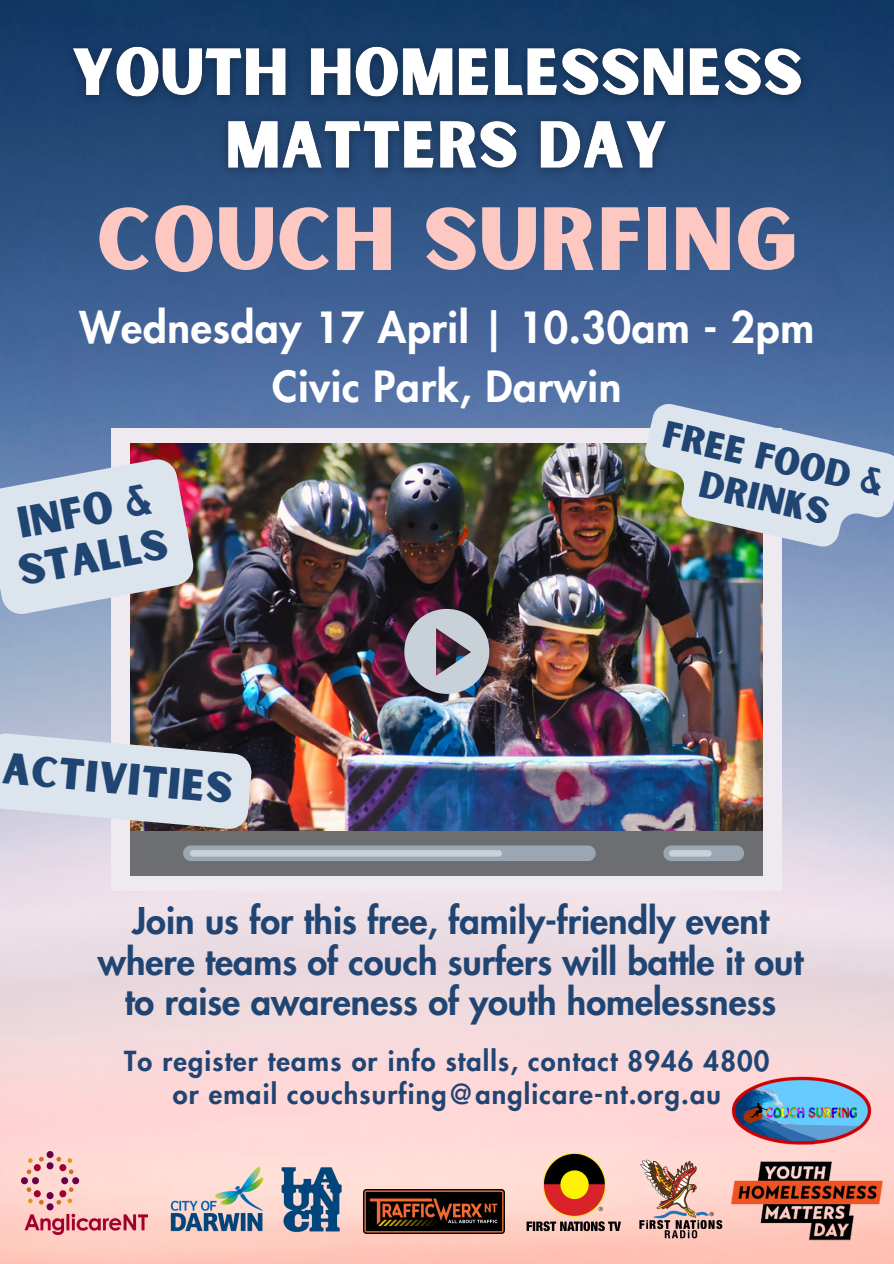
<style>
.page{position:relative;width:894px;height:1264px;background:#fff}
.page>*{position:absolute;margin:0;border:0;box-sizing:border-box;transform-origin:0 0}
.t1{font:85.5px "Sunborn Sans One";letter-spacing:.015em;color:#fdc8c1}
.t2{font:800 42px/58.5px "Futura LT Pro";letter-spacing:.015em;color:#fff;text-align:center}
.t3{font:42px/47.4px "Sunborn Sans One";color:#204573}
.t4{font:800 36px/40.5px "Futura LT Pro";color:#204573;text-align:center}
.t5{font:36px/40.5px "Sunborn Sans One";color:#204573;text-align:center}
.t6{font:800 27px "Futura LT Pro";letter-spacing:.045em;color:#204573}
</style>
<div class="page">
<img style="left:0;top:0;width:893px;height:1263px">
<img style="left:363px;top:1189px;width:141px;height:44px">
<img style="left:21px;top:1151px;width:126px;height:82px">
<img style="left:155px;top:1149px;width:197px;height:99px">
<img style="left:592px;top:1147px;width:176px;height:99px">
<div style="left:112px;top:428px;width:669px;height:462px;background:#efeaef"></div>
<img style="left:130px;top:443px;width:632px;height:388px">
<div style="left:130px;top:831px;width:632px;height:44px;background:#6d6e71"></div>
<svg style="left:183px;top:845px;width:561px;height:16px;background:#9ea8b1"></svg>
<img style="left:404px;top:609px;width:85px;height:85px">
<img style="left:526px;top:1153px;width:94px;height:80px">
<img style="left:727px;top:1156px;width:162px;height:87px">
<img style="left:720px;top:1063px;width:157px;height:111px">
<svg style="left:0;top:456px;width:197px;height:161px;background:#c5c6d3"></svg>
<img style="left:57px;top:33px;width:765px;height:160px">
<svg style="left:0;top:732px;width:253px;height:98px;background:#c5cad3"></svg>
<img style="left:632px;top:401px;width:261px;height:159px">
<p class="t1" style="left:97px;top:184px;width:701px">COUCH SURFING</p>
<p class="t2" style="left:79px;top:300px;width:735px">Wednesday 17 April | 10.30am - 2pm<br>Civic Park, Darwin</p>
<p class="t3" style="left:6px;top:504px;width:152px;rotate:-11deg">info &amp; stalls</p>
<p class="t3" style="left:5px;top:747px;width:232px;rotate:5deg">activities</p>
<p class="t5" style="left:667px;top:415px;width:226px;rotate:13deg">free food &amp; drinks</p>
<p class="t4" style="left:98px;top:902px;width:706px">Join us for this free, family-friendly event where teams of couch surfers will battle it out to raise awareness of youth homelessness</p>
<p class="t6" style="left:124px;top:1049px;width:646px">To register teams or info stalls, contact 8946 4800</p>
<p class="t6" style="left:173px;top:1081px;width:549px">or email couchsurfing@anglicare-nt.org.au</p>
</div>
